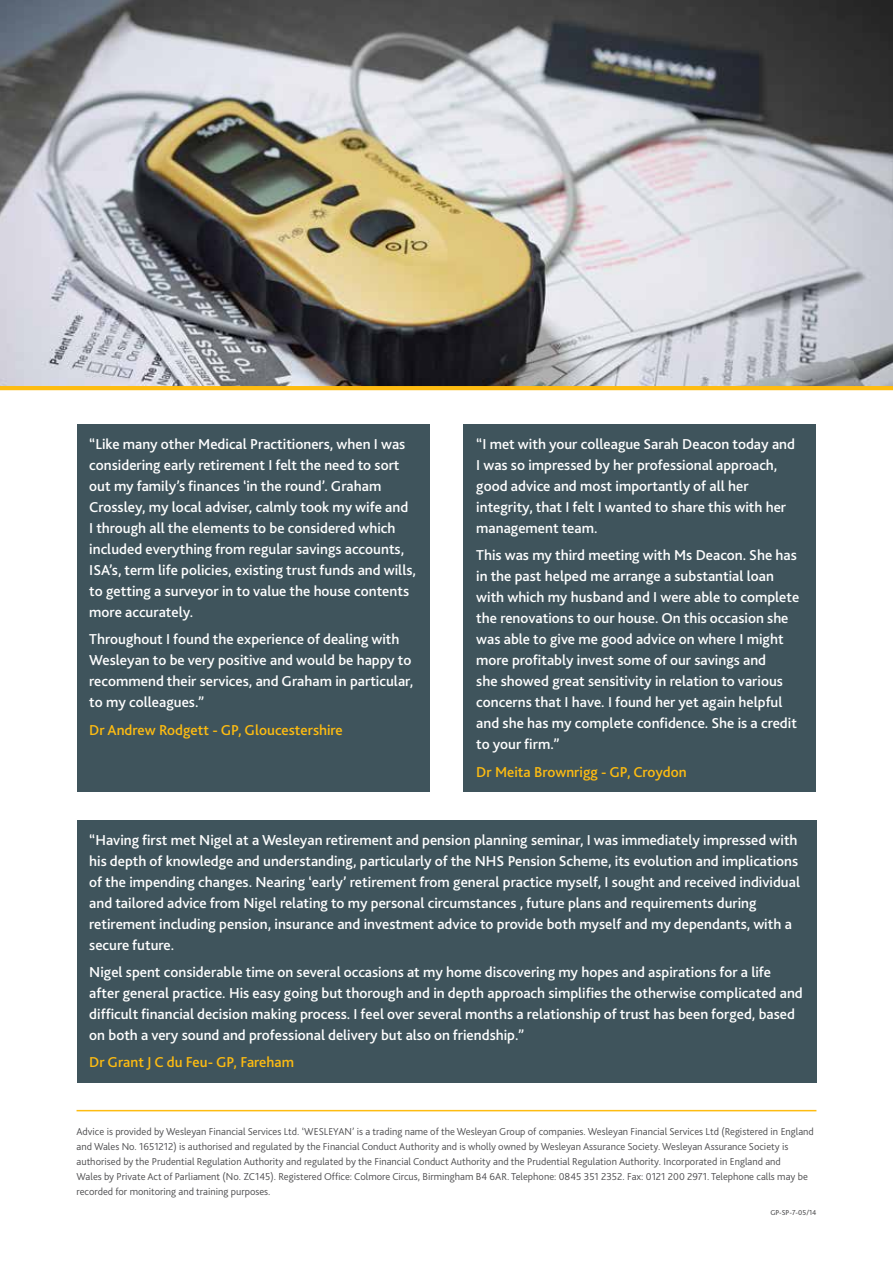
<style>
.page{position:relative;width:893px;height:1263px;background:#fff}
.page>*{position:absolute;margin:0;border:0;box-sizing:border-box;transform-origin:0 0}
.t1{font:500 15px/21px "Bliss 2";color:#fff}
.t2{font:500 15px "Bliss 2";color:#febc11}
.t3{font:300 10.5px/15px "Bliss 2";color:#4d4d4f}
.t4{font:7.5px "Bliss 2";color:#4d4d4f}
</style>
<div class="page">
<hr style="left:77px;top:1110px;width:739px;height:1px;background:#febc11">
<img style="left:0;top:0;width:893px;height:386px">
<hr style="left:0;top:386px;width:893px;height:4px;background:#febc11">
<div style="left:77px;top:425px;width:352px;height:367px;background:#3f545c"></div>
<div style="left:463px;top:425px;width:353px;height:367px;background:#3f545c"></div>
<div style="left:77px;top:820px;width:739px;height:263px;background:#3f545c"></div>
<p class="t1" style="left:89px;top:433px;width:328px">“Like many other M edical Practitioners, when I was considering early retirement I felt the need to sort out my family’s finances ‘in the round’. Graham Crossley, my local adviser, calmly took my wife and<br>I through all the elements to be considered which included everything from regular savings accounts, ISA’s, term life policies, existing trust funds and wills, to getting a surveyor in to value the house contents more accurately.</p>
<p class="t1" style="left:89px;top:629px;width:326px">Throughout I found the experience of dealing with Wesleyan to be very positive and would be happy to recommend their services, and Graham in particular, to my colleagues.”</p>
<p class="t2" style="left:89px;top:720px;width:255px">Dr Andrew Rodgett - GP, Gloucestershire</p>
<p class="t1" style="left:476px;top:433px;width:320px">“I met with your colleague Sarah Deacon today and I was so impressed by her professional approach, good advice and most importantly of all her integrity, that I felt I wanted to share this with her management team.</p>
<p class="t1" style="left:476px;top:545px;width:324px">This was my third meeting with Ms Deacon. She has in the past helped me arrange a substantial loan with which my husband and I were able to complete the renovations to our house. On this occasion she was able to give me good advice on where I might more profitably invest some of our savings and<br>she showed great sensitivity in relation to various concerns that I have. I found her yet again helpful and she has my complete confidence. She is a credit to your firm.”</p>
<p class="t2" style="left:476px;top:762px;width:212px">Dr M eita Brownrigg - GP, Croydon</p>
<p class="t1" style="left:89px;top:829px;width:712px">“Having first met Nigel at a Wesleyan retirement and pension planning seminar, I was immediately impressed with his depth of knowledge and understanding, particularly of the NHS Pension Scheme, its evolution and implications of the impending changes. Nearing ‘early’ retirement from general practice myself, I sought and received individual and tailored advice from Nigel relating to my personal circumstances , future plans and requirements during retirement including pension, insurance and investment advice to provide both myself and my dependants, with a secure future.</p>
<p class="t1" style="left:89px;top:961px;width:715px">Nigel spent considerable time on several occasions at my home discovering my hopes and aspirations for a life after general practice. His easy going but thorough and in depth approach simplifies the otherwise complicated and difficult financial decision making process. I feel over several months a relationship of trust has been forged, based on both a very sound and professional delivery but also on friendship.”</p>
<p class="t2" style="left:89px;top:1053px;width:206px">Dr Grant J C du Feu- GP, Fareham</p>
<p class="t3" style="left:77px;top:1124px;width:739px">Advice is provided by Wesleyan Financial Services Ltd. ‘WESLEYAN’ is a trading name of the Wesleyan Group of companies. Wesleyan Financial Services Ltd (Registered in England and Wales No. 1651212) is authorised and regulated by the Financial Conduct Authority and is wholly owned by Wesleyan Assurance Society. Wesleyan Assurance Society is authorised by the Prudential Regulation Authority and regulated by the Financial Conduct Authority and the Prudential Regulation Authority. Incorporated in England and<br>Wales by Private Act of Parliament (No. ZC145). Registered Office: Colmore Circus, Birmingham B4 6AR. Telephone: 0845 351 2352. Fax: 0121 200 2971. Telephone calls may be recorded for monitoring and training purposes.</p>
<p class="t4" style="left:770px;top:1207px;width:48px">GP-SP-7-05/14</p>
</div>
